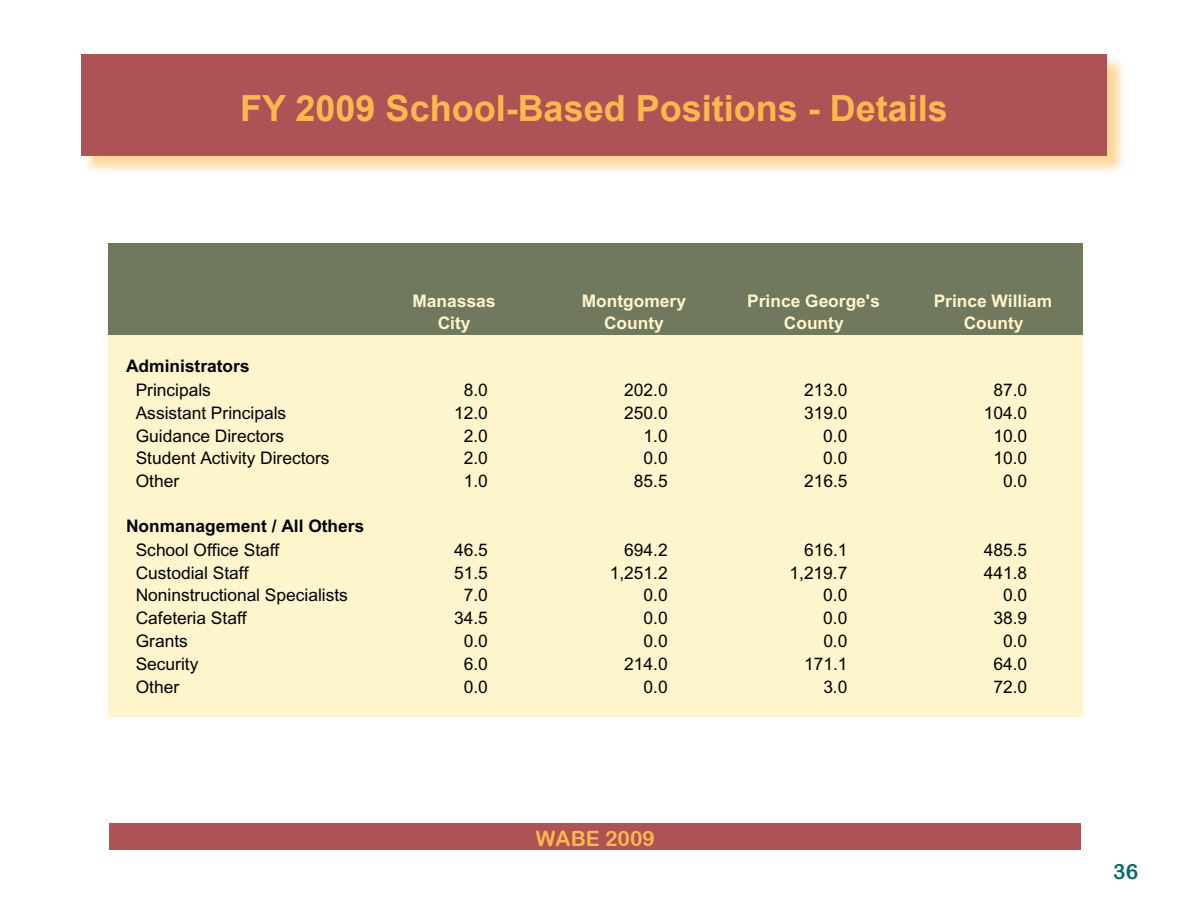
<style>
.page{position:relative;width:1188px;height:918px;background:#fff}
.page>*{position:absolute;margin:0;border:0;box-sizing:border-box;transform-origin:0 0}
.t1{font:700 36px "Arial";color:#fdb94d}
.t2{font:21px "Arial Rounded MT Bold";color:#fdb94d}
.t3{font:21px "Arial Rounded MT Bold";color:#006d6e}
.t4{font:17.4px "Arial";color:#000}
.t5{font:700 17.4px/22.2px "Arial";color:#fff5cc;text-align:center}
.t6{font:700 17.4px "Arial";color:#000}
</style>
<div class="page">
<div style="left:82px;top:54px;width:1044px;height:122px;background:#fdb94d;opacity:.75"></div>
<div style="left:81px;top:54px;width:1026px;height:102px;background:#ae5355"></div>
<div style="left:110px;top:824px;width:972px;height:26px;background:#ae5355"></div>
<div style="left:108px;top:243px;width:975px;height:93px;background:#70795d"></div>
<div style="left:108px;top:335px;width:975px;height:382px;background:#fff5cc"></div>
<h1 class="t1" style="left:240px;top:84px;width:709px">FY 2009 School-Based Positions - Details</h1>
<p class="t5" style="left:412px;top:289px;width:84px">Manassas<br>City</p>
<p class="t5" style="left:582px;top:289px;width:106px">Montgomery<br>County</p>
<p class="t5" style="left:747px;top:289px;width:134px">Prince George's<br>County</p>
<p class="t5" style="left:934px;top:289px;width:120px">Prince William<br>County</p>
<p class="t6" style="left:126px;top:356px;width:125px">Administrators</p>
<p class="t4" style="left:136px;top:380px;width:77px">Principals</p>
<p class="t4" style="left:464px;top:380px;width:26px">8.0</p>
<p class="t4" style="left:624px;top:380px;width:45px">202.0</p>
<p class="t4" style="left:804px;top:380px;width:45px">213.0</p>
<p class="t4" style="left:993px;top:380px;width:35px">87.0</p>
<p class="t4" style="left:136px;top:403px;width:152px">Assistant Principals</p>
<p class="t4" style="left:454px;top:403px;width:35px">12.0</p>
<p class="t4" style="left:624px;top:403px;width:45px">250.0</p>
<p class="t4" style="left:804px;top:403px;width:45px">319.0</p>
<p class="t4" style="left:984px;top:403px;width:45px">104.0</p>
<p class="t4" style="left:136px;top:426px;width:150px">Guidance Directors</p>
<p class="t4" style="left:464px;top:426px;width:26px">2.0</p>
<p class="t4" style="left:644px;top:426px;width:26px">1.0</p>
<p class="t4" style="left:823px;top:426px;width:26px">0.0</p>
<p class="t4" style="left:993px;top:426px;width:35px">10.0</p>
<p class="t4" style="left:136px;top:448px;width:195px">Student Activity Directors</p>
<p class="t4" style="left:464px;top:448px;width:26px">2.0</p>
<p class="t4" style="left:644px;top:448px;width:26px">0.0</p>
<p class="t4" style="left:823px;top:448px;width:26px">0.0</p>
<p class="t4" style="left:993px;top:448px;width:35px">10.0</p>
<p class="t4" style="left:136px;top:471px;width:45px">Other</p>
<p class="t4" style="left:464px;top:471px;width:26px">1.0</p>
<p class="t4" style="left:634px;top:471px;width:35px">85.5</p>
<p class="t4" style="left:804px;top:471px;width:45px">216.5</p>
<p class="t4" style="left:1003px;top:471px;width:26px">0.0</p>
<p class="t6" style="left:126px;top:515px;width:240px">Nonmanagement / All Others</p>
<p class="t4" style="left:136px;top:540px;width:145px">School Office Staff</p>
<p class="t4" style="left:454px;top:540px;width:35px">46.5</p>
<p class="t4" style="left:624px;top:540px;width:45px">694.2</p>
<p class="t4" style="left:804px;top:540px;width:45px">616.1</p>
<p class="t4" style="left:984px;top:540px;width:45px">485.5</p>
<p class="t4" style="left:136px;top:563px;width:114px">Custodial Staff</p>
<p class="t4" style="left:454px;top:563px;width:35px">51.5</p>
<p class="t4" style="left:610px;top:563px;width:59px">1,251.2</p>
<p class="t4" style="left:790px;top:563px;width:59px">1,219.7</p>
<p class="t4" style="left:984px;top:563px;width:45px">441.8</p>
<p class="t4" style="left:136px;top:585px;width:214px">Noninstructional Specialists</p>
<p class="t4" style="left:464px;top:585px;width:26px">7.0</p>
<p class="t4" style="left:644px;top:585px;width:26px">0.0</p>
<p class="t4" style="left:823px;top:585px;width:26px">0.0</p>
<p class="t4" style="left:1003px;top:585px;width:26px">0.0</p>
<p class="t4" style="left:136px;top:608px;width:112px">Cafeteria Staff</p>
<p class="t4" style="left:454px;top:608px;width:35px">34.5</p>
<p class="t4" style="left:644px;top:608px;width:26px">0.0</p>
<p class="t4" style="left:823px;top:608px;width:26px">0.0</p>
<p class="t4" style="left:993px;top:608px;width:35px">38.9</p>
<p class="t4" style="left:136px;top:631px;width:54px">Grants</p>
<p class="t4" style="left:464px;top:631px;width:26px">0.0</p>
<p class="t4" style="left:644px;top:631px;width:26px">0.0</p>
<p class="t4" style="left:823px;top:631px;width:26px">0.0</p>
<p class="t4" style="left:1003px;top:631px;width:26px">0.0</p>
<p class="t4" style="left:136px;top:654px;width:64px">Security</p>
<p class="t4" style="left:464px;top:654px;width:26px">6.0</p>
<p class="t4" style="left:624px;top:654px;width:45px">214.0</p>
<p class="t4" style="left:804px;top:654px;width:45px">171.1</p>
<p class="t4" style="left:993px;top:654px;width:35px">64.0</p>
<p class="t4" style="left:136px;top:677px;width:45px">Other</p>
<p class="t4" style="left:464px;top:677px;width:26px">0.0</p>
<p class="t4" style="left:644px;top:677px;width:26px">0.0</p>
<p class="t4" style="left:823px;top:677px;width:26px">3.0</p>
<p class="t4" style="left:993px;top:677px;width:35px">72.0</p>
<p class="t2" style="left:536px;top:826px;width:121px">WABE 2009</p>
<p class="t3" style="left:1113px;top:859px;width:13px">36</p>
</div>
